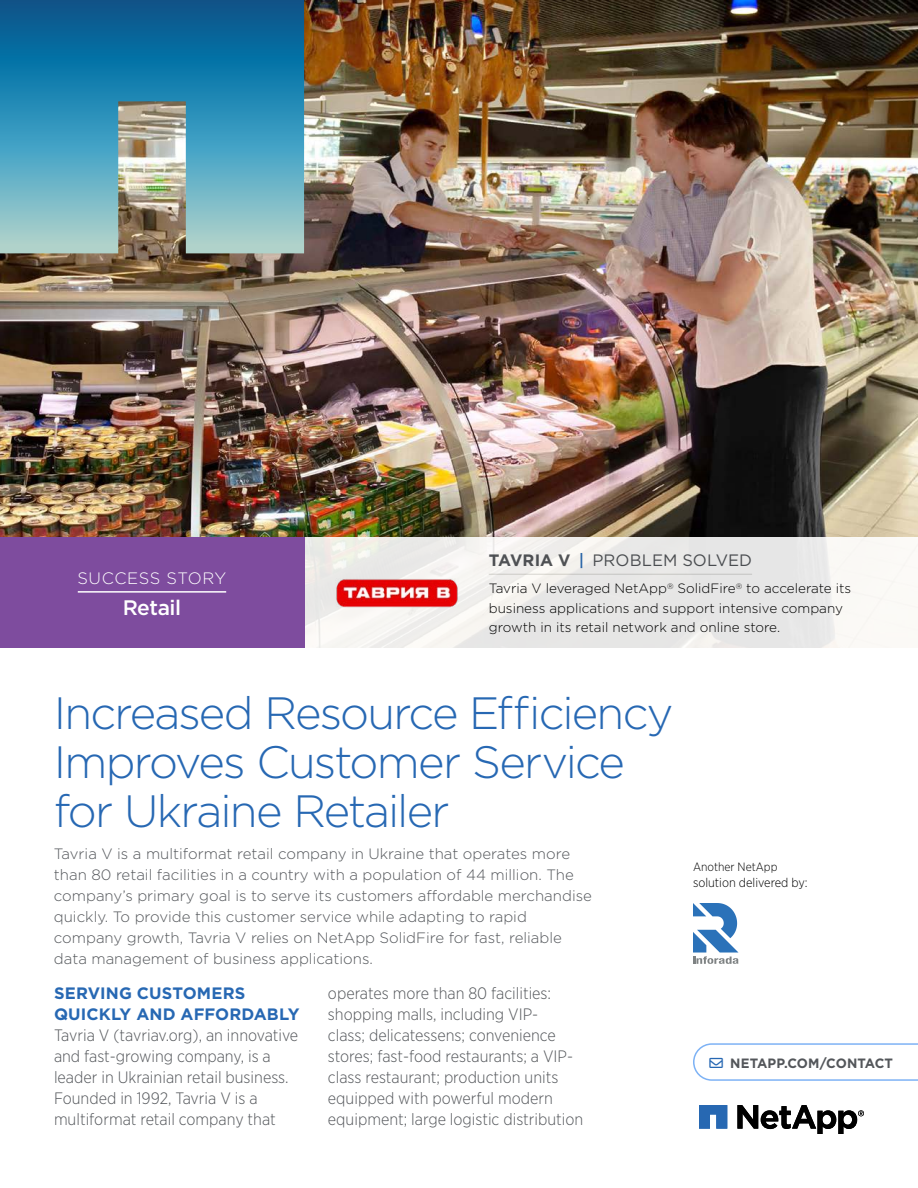
<style>
.page{position:relative;width:918px;height:1188px;background:#fff}
.page>*{position:absolute;margin:0;border:0;box-sizing:border-box;transform-origin:0 0}
.t1{font:300 45.3px/49.2px "Gotham HTF";letter-spacing:-.04em;color:#2768b3}
.t2{font:500 21px "Gotham HTF";letter-spacing:-.02em;color:#fff}
.t3{font:300 16.5px/21px "Gotham Narrow";color:#53565a}
.t4{font:700 16.5px/21px "Gotham HTF";letter-spacing:.005em;color:#2768b3}
.t5{font:16.5px "Gotham HTF";color:#53565a}
.t6{font:300 16.5px "Gotham HTF";letter-spacing:.03em;color:#fff}
.t7{font:300 15px/21px "Gotham HTF";color:#53565a}
.t8{font:300 13.5px/19.5px "Gotham HTF";color:#000}
.t9{font:700 13.5px "Gotham HTF";letter-spacing:.01em;color:#53565a}
.t10{font:300 12.75px "Gotham Narrow";color:#000}
.t11{font:300 12px "Gotham Narrow";color:#000}
.s1{font-weight:700}
.s2{font-weight:500;color:#2768b3}
.s3{color:#2768b3}
</style>
<div class="page">
<svg style="left:693px;top:1043px;width:225px;height:38px"></svg>
<img style="left:0;top:0;width:918px;height:537px">
<svg style="left:0;top:0;width:304px;height:253px"></svg>
<svg style="left:304px;top:537px;width:614px;height:111px;fill:#e9e9e7"></svg>
<div style="left:0;top:537px;width:304px;height:111px;background:#7e4c9e"></div>
<hr style="left:78px;top:591px;width:148px;height:2px;background:#fff">
<hr style="left:489px;top:574px;width:263px;height:1px;background:#d9d9d6">
<img style="left:336px;top:578px;width:123px;height:29px">
<svg style="left:693px;top:903px;width:45px;height:61px"></svg>
<svg style="left:699px;top:1105px;width:28px;height:24px"></svg>
<svg style="left:737px;top:1105px;width:127px;height:29px"></svg>
<p class="t6" style="left:78px;top:569px;width:150px">SUCCESS STORY</p>
<p class="t2" style="left:123px;top:596px;width:60px">Retail</p>
<p class="t5" style="left:489px;top:551px;width:265px"><span class="s1">TAVRIA V</span> <span class="s2">|</span> PROBLEM SOLVED</p>
<p class="t8" style="left:489px;top:579px;width:364px">Tavria V leveraged NetApp<sup>®</sup> SolidFire<sup>®</sup> to accelerate its business applications and support intensive company growth in its retail network and online store.</p>
<h1 class="t1" style="left:54px;top:688px;width:621px">Increased Resource Efficiency<br>Improves Customer Service for Ukraine Retailer</h1>
<p class="t7" style="left:54px;top:843px;width:540px">Tavria V is a multiformat retail company in Ukraine that operates more than 80 retail facilities in a country with a population of 44 million. The company’s primary goal is to serve its customers affordable merchandise quickly. To provide this customer service while adapting to rapid company growth, Tavria V relies on NetApp SolidFire for fast, reliable data management of business applications.</p>
<p class="t4" style="left:54px;top:982px;width:247px">SERVING CUSTOMERS<br>QUICKLY AND AFFORDABLY</p>
<p class="t3" style="left:54px;top:1024px;width:246px">Tavria V (tavriav.org), an innovative and fast-growing company, is a leader in Ukrainian retail business.<br>Founded in 1992, Tavria V is a multiformat retail company that</p>
<p class="t3" style="left:328px;top:982px;width:257px">operates more than 80 facilities: shopping malls, including VIP-<br>class; delicatessens; convenience stores; fast-food restaurants; a VIP&shy;class restaurant; production units equipped with powerful modern equipment; large logistic distribution</p>
<p class="t11" style="left:693px;top:859px;width:86px">Another NetApp</p>
<p class="t10" style="left:693px;top:875px;width:116px">solution delivered by:</p>
<p class="t9" style="left:710px;top:1055px;width:185px"><span class="s3">→</span> NETAPP.COM/CONTACT</p>
</div>
